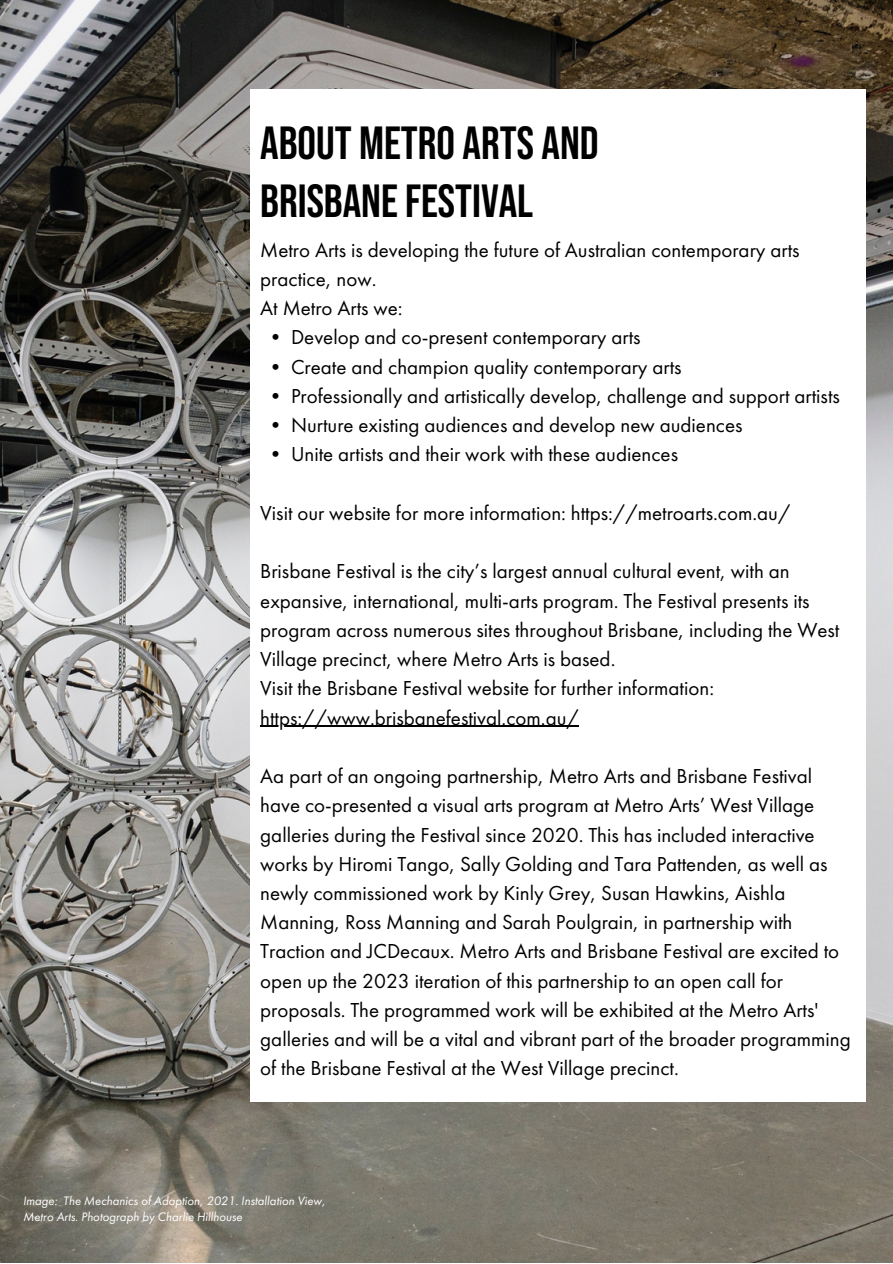
<style>
.page{position:relative;width:893px;height:1264px;background:#fff}
.page>*{position:absolute;margin:0;border:0;box-sizing:border-box;transform-origin:0 0}
.t1{font:700 46.5px/58.5px "Bebas Neue Pro";color:#000}
.t2{font:21px/29.2px "Futura PT";color:#000}
.t3{font:italic 12.75px/15.9px "Futura PT";color:#fff}
</style>
<div class="page">
<img style="left:0;top:0;width:892px;height:1262px">
<div style="left:251px;top:89px;width:614px;height:1012px;background:#fff"></div>
<hr style="left:260px;top:725px;width:319px;height:1px;background:#000">
<h1 class="t1" style="left:260px;top:115px;width:340px">ABOUT METRO ARTS AND<br>BRISBANE FESTIVAL</h1>
<p class="t2" style="left:260px;top:235px;width:540px">Metro Arts is developing the future of Australian contemporary arts practice, now.<br>At Metro Arts we:</p>
<p class="t2" style="left:265px;top:323px;width:377px">• Develop and co-present contemporary arts</p>
<p class="t2" style="left:265px;top:352px;width:418px">• Create and champion quality contemporary arts</p>
<p class="t2" style="left:265px;top:381px;width:576px">• Professionally and artistically develop, challenge and support artists</p>
<p class="t2" style="left:265px;top:410px;width:479px">• Nurture existing audiences and develop new audiences</p>
<p class="t2" style="left:265px;top:439px;width:414px">• Unite artists and their work with these audiences</p>
<p class="t2" style="left:260px;top:498px;width:531px">Visit our website for more information: https://metroarts.com.au/</p>
<p class="t2" style="left:260px;top:556px;width:580px">Brisbane Festival is the city’s largest annual cultural event, with an expansive, international, multi-arts program. The Festival presents its program across numerous sites throughout Brisbane, including the West Village precinct, where Metro Arts is based.<br>Visit the Brisbane Festival website for further information: https://www.brisbanefestival.com.au/</p>
<p class="t2" style="left:260px;top:761px;width:592px">Aa part of an ongoing partnership, Metro Arts and Brisbane Festival have co-presented a visual arts program at Metro Arts’ West Village galleries during the Festival since 2020. This has included interactive works by Hiromi Tango, Sally Golding and Tara Pattenden, as well as newly commissioned work by Kinly Grey, Susan Hawkins, Aishla Manning, Ross Manning and Sarah Poulgrain, in partnership with Traction and JCDecaux. Metro Arts and Brisbane Festival are excited to open up the 2023 iteration of this partnership to an open call for proposals. The programmed work will be exhibited at the Metro Arts' galleries and will be a vital and vibrant part of the broader programming of the Brisbane Festival at the West Village precinct.</p>
<p class="t3" style="left:23px;top:1192px;width:304px">Image: The Mechanics of Adaption, 2021. Installation View,<br>Metro Arts. Photograph by Charlie Hillhouse</p>
</div>
